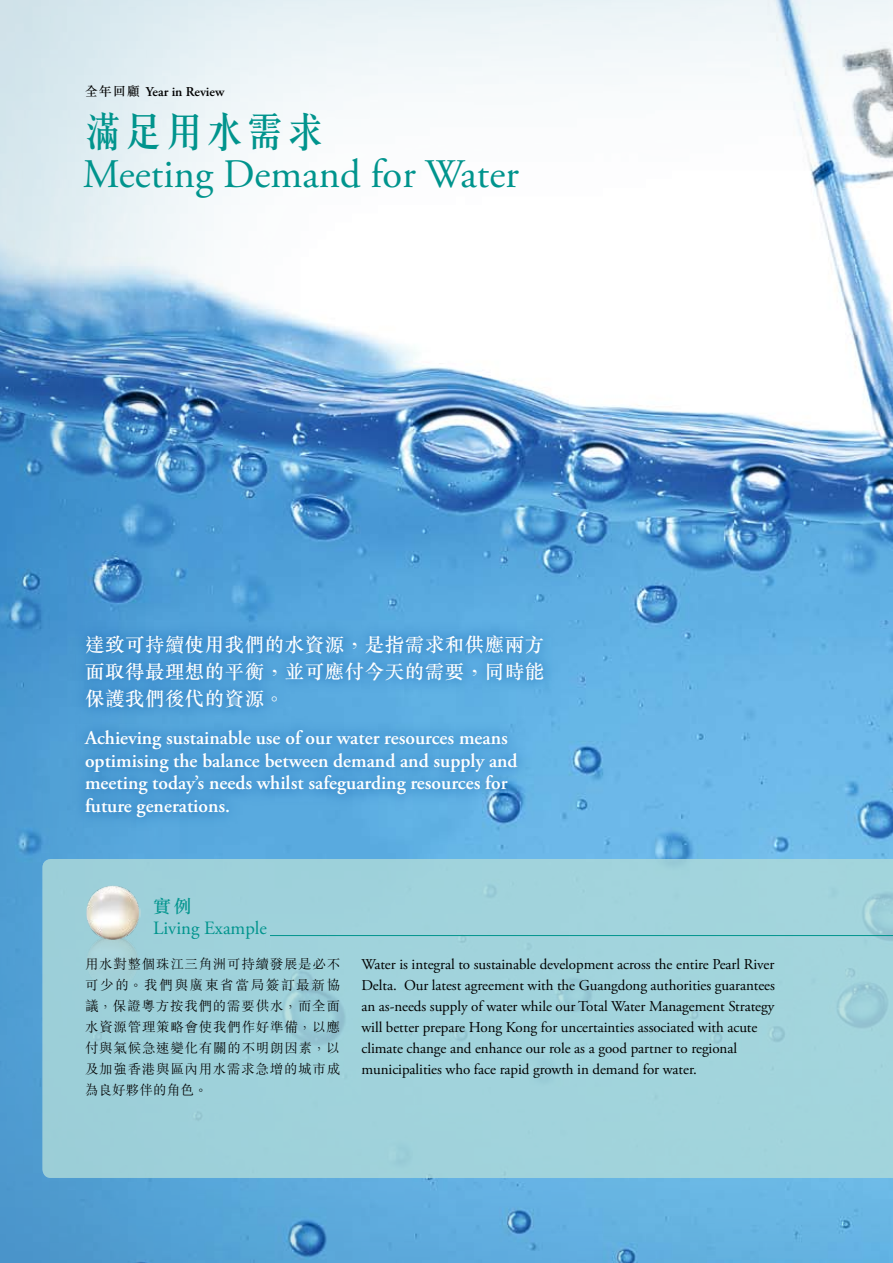
<style>
.page{position:relative;width:893px;height:1263px;background:#fff}
.page>*{position:absolute;margin:0;border:0;box-sizing:border-box;transform-origin:0 0}
.t1{font:40.5px "Adobe Garamond Pro";color:#00948d}
.t2{font:500 40.5px "C Song 3 HK";color:#00948d}
.t3{font:600 19.5px/22.5px "Adobe Garamond Pro";color:#fff}
.t4{font:500 19.5px/27px "M Sung HK";letter-spacing:.025em;color:#fff;text-align:justify}
.t5{font:18.75px "Adobe Garamond Pro";color:#00948d}
.t6{font:500 18px "M Sung HK";color:#00948d}
.t7{font:15px/21px "Adobe Garamond Pro";letter-spacing:-.005em;color:#000}
.t8{font:300 13.5px/21px "M Sung HK";letter-spacing:.055em;color:#000;text-align:justify}
.t9{font:600 13.5px "Adobe Garamond Pro";color:#000}
.s1{font-family:"M Sung HK";font-weight:500;font-size:12.75px}
</style>
<div class="page">
<img style="left:0;top:0;width:893px;height:1263px">
<div style="left:43px;top:859px;width:850px;height:319px;background:#a1d3dc"></div>
<hr style="left:270px;top:935px;width:623px;height:1px;background:#00948d">
<img style="left:85px;top:940px;width:55px;height:71px">
<img style="left:85px;top:884px;width:56px;height:56px">
<svg style="left:71px;top:620px;width:487px;height:211px;background:#50a1d8"></svg>
<p class="t9" style="left:85px;top:84px;width:141px"><span class="s1">全年回顧</span> Year in Review</p>
<h1 class="t2" style="left:83px;top:111px;width:245px">滿足用水需求</h1>
<h1 class="t1" style="left:83px;top:150px;width:437px">Meeting Demand for Water</h1>
<h2 class="t4" style="left:85px;top:630px;width:461px">達致可持續使用我們的水資源，是指需求和供應兩方面取得最理想的平衡，並可應付今天的需要，同時能保護我們後代的資源。</h2>
<h2 class="t3" style="left:85px;top:727px;width:434px">Achieving sustainable use of our water resources means optimising the balance between demand and supply and meeting today’s needs whilst safeguarding resources for future generations.</h2>
<p class="t6" style="left:153px;top:894px;width:40px">實例</p>
<p class="t5" style="left:153px;top:917px;width:115px">Living Example</p>
<p class="t8" style="left:85px;top:952px;width:257px">用水對整個珠江三角洲可持續發展是必不可少的。我們與廣東省當局簽訂最新協議，保證粵方按我們的需要供水，而全面水資源管理策略會使我們作好準備，以應付與氣候急速變化有關的不明朗因素，以及加強香港與區內用水需求急增的城市成為良好夥伴的⻆色。</p>
<p class="t7" style="left:361px;top:954px;width:415px">Water is integral to sustainable development across the entire Pearl River Delta. Our latest agreement with the Guangdong authorities guarantees an as-needs supply of water while our Total Water Management Strategy will better prepare Hong Kong for uncertainties associated with acute climate change and enhance our role as a good partner to regional municipalities who face rapid growth in demand for water.</p>
</div>
